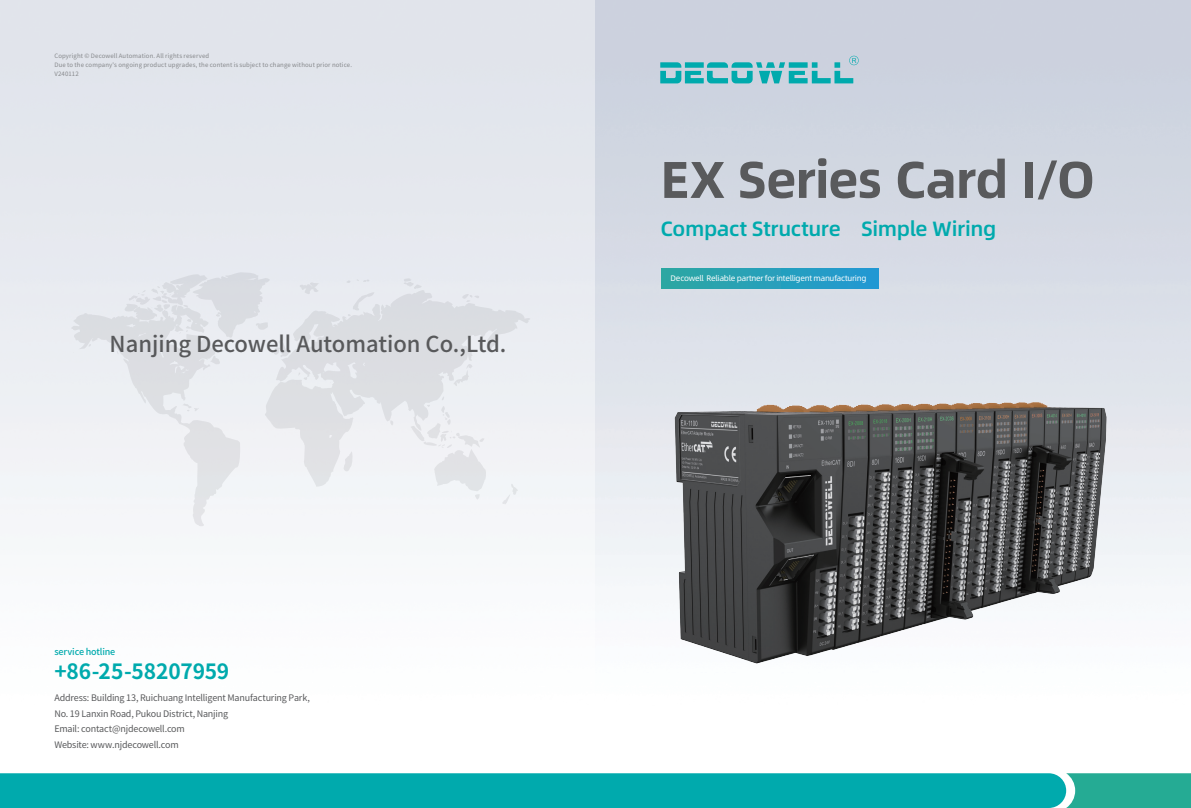
<style>
.page{position:relative;width:1191px;height:808px;background:#fff}
.page>*{position:absolute;margin:0;border:0;box-sizing:border-box;transform-origin:0 0}
.t1{font:51.7px "Alibaba Pu Hui Ti B";letter-spacing:-.02em;color:#595a5c}
.t2{font:500 22px "Source Han Sans SC";color:#58595b}
.t3{font:700 21px "Source Han Sans SC";letter-spacing:-.005em;color:#00aaad}
.t4{font:20.7px "Alibaba Pu Hui Ti M";letter-spacing:-.015em;color:#00aaad}
.t5{font:9px/15.8px "Source Han Sans SC";letter-spacing:-.02em;color:#58595b}
.t6{font:500 9px "Source Han Sans SC";letter-spacing:-.015em;color:#00aaad}
.t7{font:8px "Alibaba Pu Hui Ti R";letter-spacing:-.035em;color:#fff}
.t8{font:6px/9.2px "Source Han Sans SC";letter-spacing:.02em;color:#86888b}
.s1{color:#595a5b}
</style>
<div class="page">
<img style="left:0;top:0;width:1191px;height:587px">
<div style="left:661px;top:268px;width:217px;height:20px;background:linear-gradient(to right,#2da7a2,#2198d4)"></div>
<svg style="left:660px;top:56px;width:198px;height:27px"></svg>
<svg style="left:71px;top:272px;width:459px;height:254px;fill:#ebeef2"></svg>
<svg style="left:0;top:773px;width:1191px;height:35px"></svg>
<img style="left:624px;top:373px;width:523px;height:291px">
<p class="t8" style="left:54px;top:51px;width:299px">Copyright © Decowell Automation. All rights reserved<br>Due to the company's ongoing product upgrades, the content is subject to change without prior notice.<br>V240112</p>
<h2 class="t2" style="left:110px;top:331px;width:398px">Nanjing Decowell Automation Co.,Ltd.</h2>
<p class="t6" style="left:54px;top:647px;width:62px">service hotline</p>
<h3 class="t3" style="left:54px;top:659px;width:176px">+86-25-58207959</h3>
<p class="t5" style="left:54px;top:690px;width:257px">Address: Building 13, Ruichuang Intelligent Manufacturing Park, No. 19 Lanxin Road, Pukou District, Nanjing<br>Email: <span class="s1">contact@njdecowell.com<br></span>Website: www.njdecowell.com</p>
<h1 class="t1" style="left:660px;top:139px;width:436px">EX Series Card I/O</h1>
<h3 class="t4" style="left:660px;top:212px;width:337px">Compact Structure Simple Wiring</h3>
<p class="t7" style="left:670px;top:272px;width:197px">Decowell Reliable partner for intelligent manufacturing</p>
</div>
